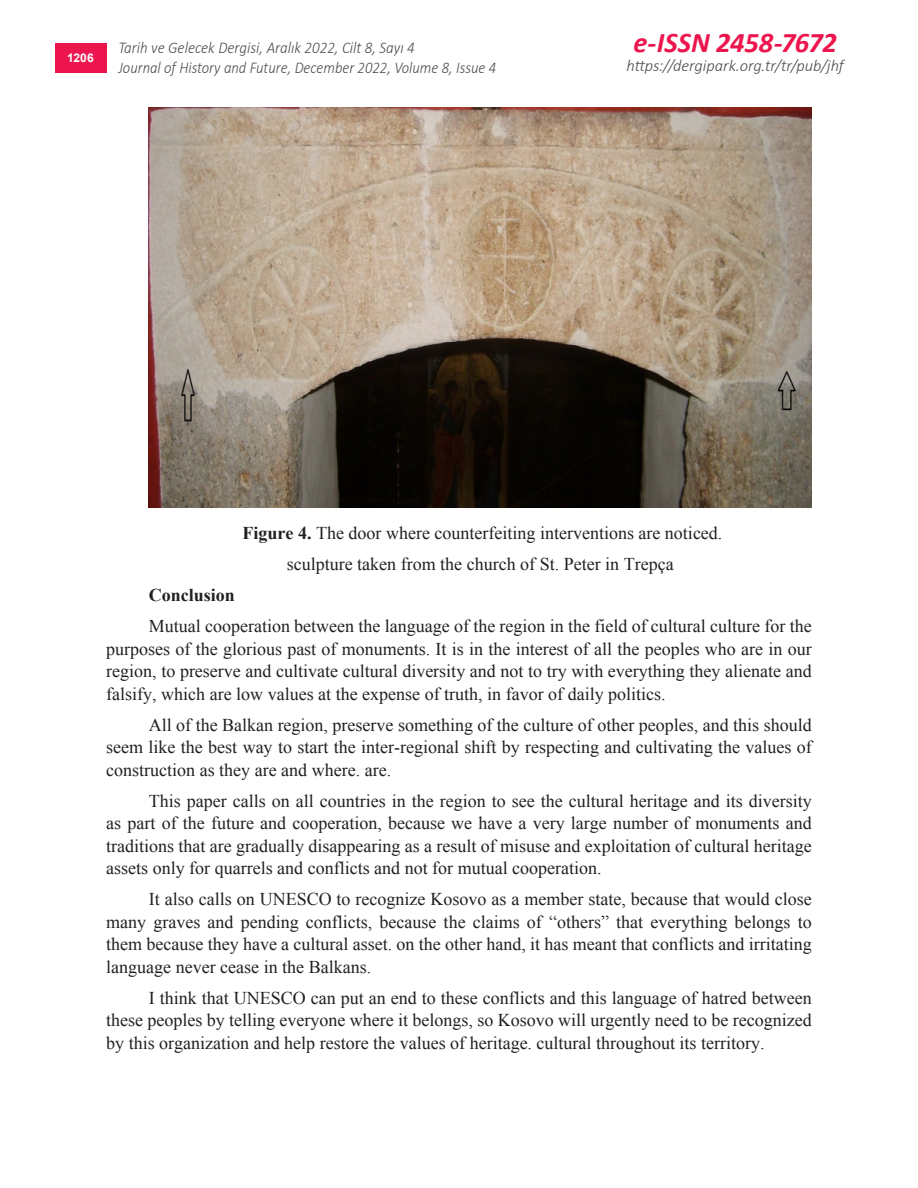
<style>
.page{position:relative;width:918px;height:1188px;background:#fff}
.page>*{position:absolute;margin:0;border:0;box-sizing:border-box;transform-origin:0 0}
.t1{font:italic 700 28.5px "Calibri";letter-spacing:-.005em;color:#ed154d}
.ANA_METİN_STİLİ_TEK{font:18px/22.5px "Times New Roman";color:#231f20;text-align:justify}
.ANA_METİN_STİLİ_TEK-2{font:700 18px "Times New Roman";color:#231f20}
.t2{font:italic 300 16.5px/19.8px "Calibri";color:#4b4c4d;scale:.91 1}
.t3{font:italic 300 16.5px "Calibri";color:#4b4c4d}
.t4{font:700 12px "Arial";color:#fff}
.s1{font-weight:700}
</style>
<div class="page">
<div style="left:55px;top:43px;width:51px;height:29px;background:#ed154d"></div>
<img style="left:149px;top:108px;width:663px;height:400px">
<p class="t4" style="left:67px;top:49px;width:28px">1206</p>
<p class="t2" style="left:118px;top:38px;width:417px">Tarih ve Gelecek Dergisi, Aralık 2022, Cilt 8, Sayı 4<br>Journal of History and Future, December 2022, Volume 8, Issue 4</p>
<h1 class="t1" style="left:633px;top:22px;width:205px">e-ISSN 2458-7672</h1>
<p class="t3" style="left:627px;top:56px;width:219px">https://dergipark.org.tr/tr/pub/jhf</p>
<p class="ANA_METİN_STİLİ_TEK" style="left:243px;top:521px;width:481px"><span class="s1">Figure 4.</span> The door where counterfeiting interventions are noticed.</p>
<p class="ANA_METİN_STİLİ_TEK" style="left:287px;top:552px;width:388px">sculpture taken from the church of St. Peter in Trepça</p>
<p class="ANA_METİN_STİLİ_TEK-2" style="left:149px;top:582px;width:88px">Conclusion</p>
<p class="ANA_METİN_STİLİ_TEK" style="left:106px;top:614px;width:707px;text-indent:43px">Mutual cooperation between the language of the region in the field of cultural culture for the purposes of the glorious past of monuments. It is in the interest of all the peoples who are in our region, to preserve and cultivate cultural diversity and not to try with everything they alienate and falsify, which are low values at the expense of truth, in favor of daily politics.</p>
<p class="ANA_METİN_STİLİ_TEK" style="left:106px;top:713px;width:707px;text-indent:43px">All of the Balkan region, preserve something of the culture of other peoples, and this should seem like the best way to start the inter-regional shift by respecting and cultivating the values of construction as they are and where. are.</p>
<p class="ANA_METİN_STİLİ_TEK" style="left:106px;top:789px;width:707px;text-indent:43px">This paper calls on all countries in the region to see the cultural heritage and its diversity as part of the future and cooperation, because we have a very large number of monuments and traditions that are gradually disappearing as a result of misuse and exploitation of cultural heritage assets only for quarrels and conflicts and not for mutual cooperation.</p>
<p class="ANA_METİN_STİLİ_TEK" style="left:106px;top:887px;width:707px;text-indent:43px">It also calls on UNESCO to recognize Kosovo as a member state, because that would close many graves and pending conflicts, because the claims of “others” that everything belongs to them because they have a cultural asset. on the other hand, it has meant that conflicts and irritating language never cease in the Balkans.</p>
<p class="ANA_METİN_STİLİ_TEK" style="left:106px;top:986px;width:707px;text-indent:43px">I think that UNESCO can put an end to these conflicts and this language of hatred between these peoples by telling everyone where it belongs, so Kosovo will urgently need to be recognized by this organization and help restore the values of heritage. cultural throughout its territory.</p>
</div>
